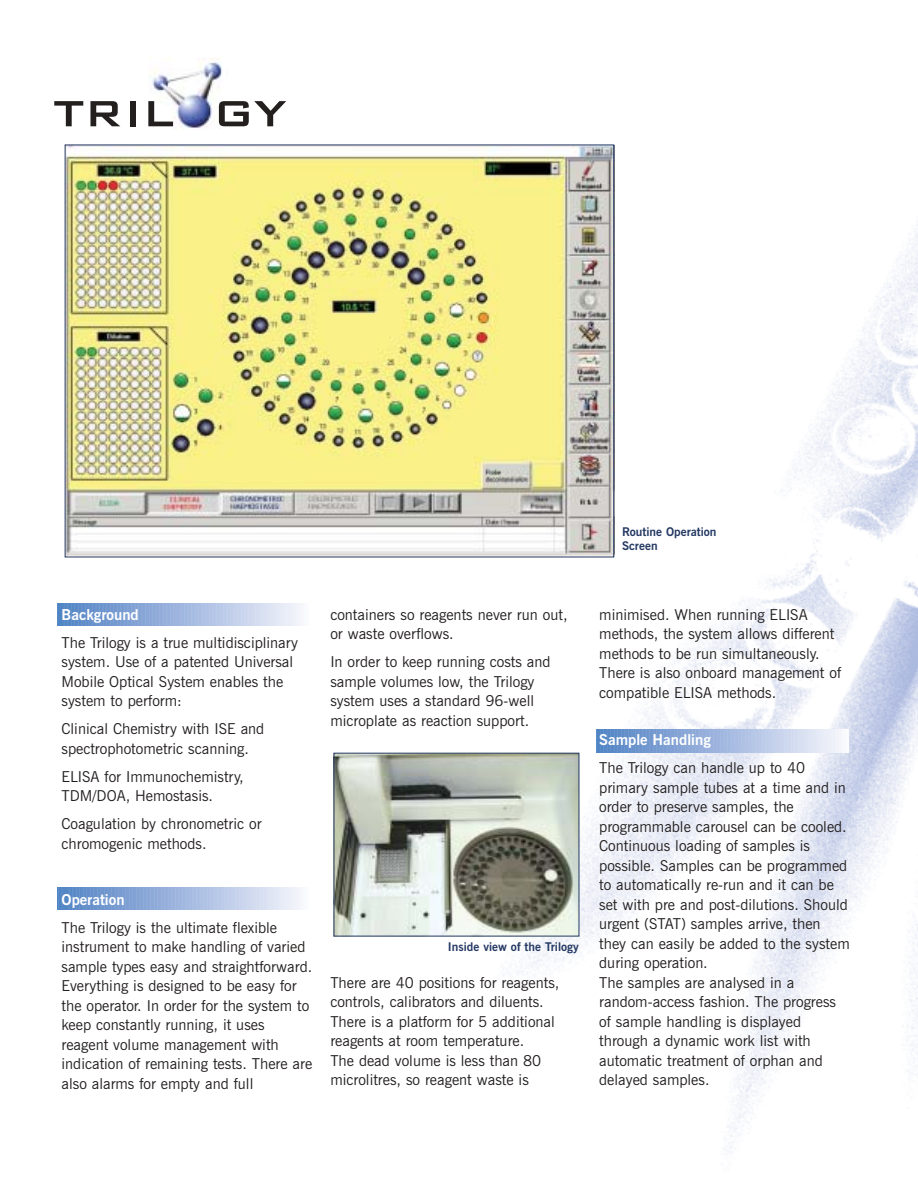
<style>
.page{position:relative;width:918px;height:1188px;background:#fff}
.page>*{position:absolute;margin:0;border:0;box-sizing:border-box;transform-origin:0 0}
.t1{font:15px/19.5px "News Gothic BT";color:#231f1f}
.t2{font:700 15px "News Gothic BT";color:#fff}
.t3{font:700 12px/14.4px "News Gothic BT";color:#243963}
</style>
<div class="page">
<img style="left:459px;top:144px;width:459px;height:1008px">
<svg style="left:58px;top:603px;width:243px;height:23px;background:#a1b8df"></svg>
<img style="left:67px;top:147px;width:545px;height:408px">
<img style="left:148px;top:57px;width:81px;height:72px">
<svg style="left:54px;top:101px;width:29px;height:25px"></svg>
<svg style="left:90px;top:101px;width:30px;height:25px"></svg>
<div style="left:130px;top:101px;width:5px;height:25px;background:#231f1f"></div>
<svg style="left:148px;top:101px;width:25px;height:25px"></svg>
<svg style="left:219px;top:101px;width:67px;height:25px"></svg>
<svg style="left:57px;top:888px;width:244px;height:22px;background:#a1b8df"></svg>
<svg style="left:597px;top:730px;width:253px;height:22px;background:#a4bbe0"></svg>
<img style="left:336px;top:755px;width:241px;height:179px">
<div style="left:334px;top:753px;width:245px;height:183px;border:1px solid #243963"></div>
<p class="t3" style="left:622px;top:526px;width:96px">Routine Operation<br>Screen</p>
<p class="t2" style="left:62px;top:609px;width:79px">Background</p>
<p class="t1" style="left:62px;top:634px;width:238px">The Trilogy is a true multidisciplinary system. Use of a patented Universal<br>Mobile Optical System enables the system to perform:</p>
<p class="t1" style="left:62px;top:721px;width:204px">Clinical Chemistry with ISE and spectrophotometric scanning.</p>
<p class="t1" style="left:62px;top:768px;width:184px">ELISA for Immunochemistry,<br>TDM/DOA, Hemostasis.</p>
<p class="t1" style="left:62px;top:816px;width:202px">Coagulation by chronometric or chromogenic methods.</p>
<p class="t2" style="left:62px;top:894px;width:65px">Operation</p>
<p class="t1" style="left:62px;top:919px;width:252px">The Trilogy is the ultimate flexible instrument to make handling of varied sample types easy and straightforward.<br>Everything is designed to be easy for the operator. In order for the system to keep constantly running, it uses reagent volume management with indication of remaining tests. There are also alarms for empty and full</p>
<p class="t1" style="left:330px;top:606px;width:239px">containers so reagents never run out, or waste overflows.</p>
<p class="t1" style="left:330px;top:654px;width:222px">In order to keep running costs and sample volumes low, the Trilogy system uses a standard 96-well microplate as reaction support.</p>
<p class="t3" style="left:448px;top:940px;width:132px">Inside view of the Trilogy</p>
<p class="t1" style="left:330px;top:974px;width:230px">There are 40 positions for reagents, controls, calibrators and diluents.<br>There is a platform for 5 additional reagents at room temperature.<br>The dead volume is less than 80 microlitres, so reagent waste is</p>
<p class="t1" style="left:599px;top:606px;width:243px">minimised. When running ELISA methods, the system allows different methods to be run simultaneously.<br>There is also onboard management of compatible ELISA methods.</p>
<p class="t2" style="left:599px;top:734px;width:113px">Sample Handling</p>
<p class="t1" style="left:599px;top:760px;width:252px">The Trilogy can handle up to 40 primary sample tubes at a time and in order to preserve samples, the programmable carousel can be cooled.<br>Continuous loading of samples is possible. Samples can be programmed to automatically re-run and it can be set with pre and post-dilutions. Should urgent (STAT) samples arrive, then they can easily be added to the system during operation.<br>The samples are analysed in a random-access fashion. The progress of sample handling is displayed through a dynamic work list with automatic treatment of orphan and delayed samples.</p>
</div>
